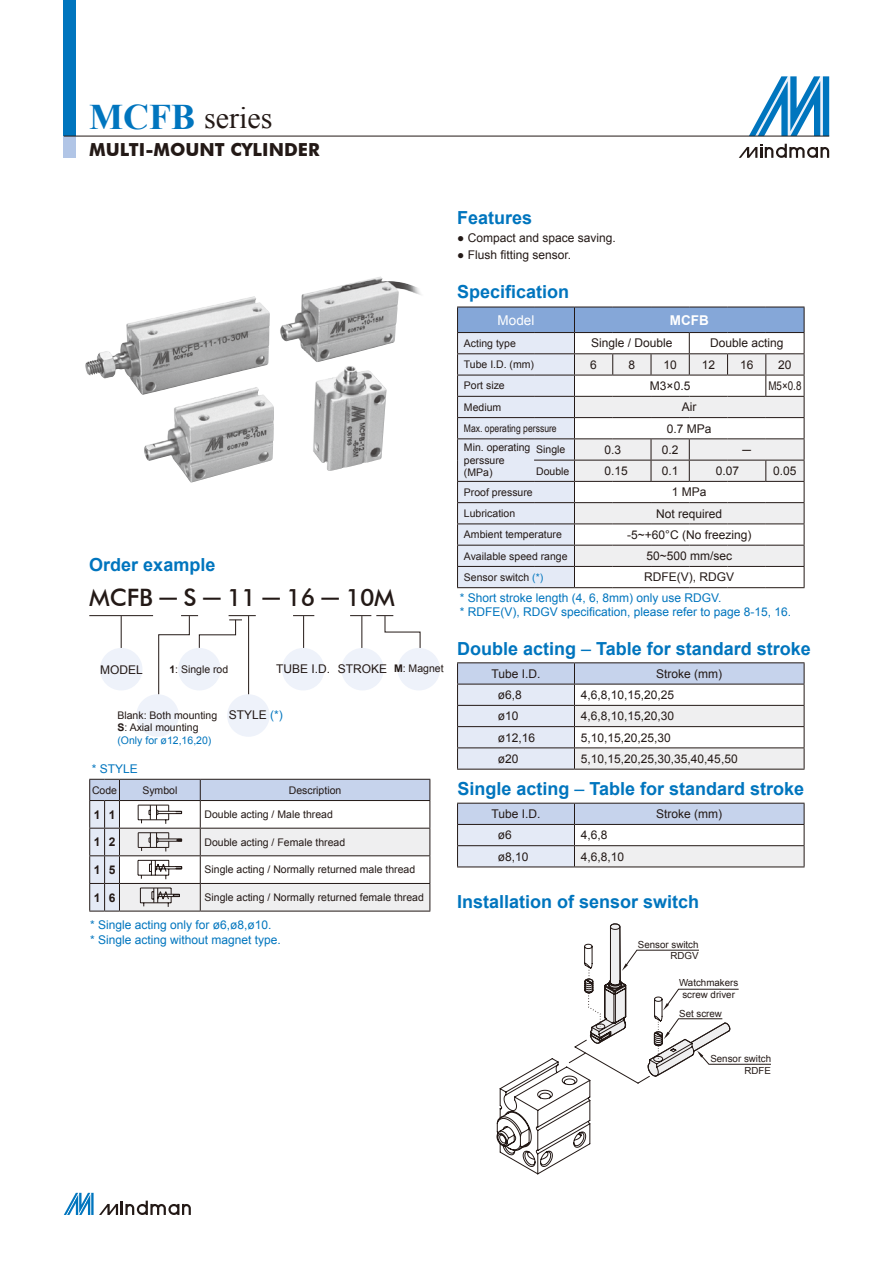
<style>
.page{position:relative;width:893px;height:1263px;background:#fff}
.page>*{position:absolute;margin:0;border:0;box-sizing:border-box;transform-origin:0 0}
.t1{font:30px "Times New Roman";color:#231916}
.t2{font:500 24px "Futura BT";letter-spacing:-.01em;color:#231916}
.t3{font:700 18px "Arial";color:#0075be}
.t4{font:700 18px "Futura BT";color:#231916}
.t5{font:13.5px "Arial";color:#fff}
.t6{font:700 13.5px "Arial";color:#fff}
.t7{font:12px "Arial";color:#231916}
.t8{font:12px "Arial";color:#0075be}
.t9{font:700 12px "Arial";color:#231916}
.t10{font:12px "Arial Narrow";color:#231916}
.t11{font:10.5px/12.6px "Arial";color:#231916}
.t12{font:10.5px "Arial Narrow";color:#231916}
.t13{font:10.5px "Arial";color:#0075be}
.t14{font:9.75px "Arial";color:#231916}
.s1{font-weight:700;font-size:36px;color:#0075be}
.s2{font-family:"Arial";font-weight:400}
.s3{color:#0075be}
.s4{font-weight:700}
.s5{font-weight:400}
</style>
<div class="page">
<svg style="left:749px;top:76px;width:80px;height:60px"></svg>
<svg style="left:739px;top:144px;width:90px;height:14px"></svg>
<div style="left:64px;top:0;width:12px;height:136px;background:#0075be"></div>
<div style="left:64px;top:136px;width:12px;height:21px;background:#b1c5e6"></div>
<hr style="left:64px;top:136px;width:765px;height:1px;background:#231916">
<svg style="left:64px;top:1193px;width:127px;height:22px"></svg>
<hr style="left:863px;top:0;width:1px;height:1263px;background:#595857">
<hr style="left:457px;top:662px;width:117px;height:1px;background:#231916">
<hr style="left:574px;top:662px;width:230px;height:1px;background:#231916">
<svg style="left:457px;top:663px;width:348px;height:204px"></svg>
<hr style="left:457px;top:866px;width:117px;height:1px;background:#231916">
<svg style="left:457px;top:307px;width:348px;height:281px"></svg>
<hr style="left:457px;top:587px;width:77px;height:1px;background:#231916">
<hr style="left:534px;top:587px;width:40px;height:1px;background:#231916">
<hr style="left:574px;top:587px;width:39px;height:1px;background:#231916">
<hr style="left:613px;top:587px;width:38px;height:1px;background:#231916">
<hr style="left:651px;top:587px;width:38px;height:1px;background:#231916">
<hr style="left:689px;top:587px;width:39px;height:1px;background:#231916">
<hr style="left:728px;top:587px;width:38px;height:1px;background:#231916">
<hr style="left:766px;top:587px;width:38px;height:1px;background:#231916">
<div style="left:100px;top:648px;width:42px;height:42px;background:#eef2fa;border-radius:50%"></div>
<hr style="left:89px;top:615px;width:64px;height:1px;background:#231916">
<hr style="left:121px;top:616px;width:1px;height:32px;background:#231916">
<hr style="left:303px;top:616px;width:1px;height:32px;background:#231916">
<svg style="left:293px;top:615px;width:21px;height:1px"></svg>
<div style="left:341px;top:648px;width:43px;height:42px;background:#eef2fa;border-radius:50%"></div>
<div style="left:282px;top:648px;width:42px;height:42px;background:#eef2fa;border-radius:50%"></div>
<div style="left:227px;top:694px;width:43px;height:43px;background:#eef2fa;border-radius:50%"></div>
<div style="left:136px;top:694px;width:43px;height:43px;background:#eef2fa;border-radius:50%"></div>
<svg style="left:89px;top:779px;width:341px;height:133px"></svg>
<div style="left:398px;top:648px;width:42px;height:42px;background:#eef2fa;border-radius:50%"></div>
<svg style="left:350px;top:615px;width:71px;height:33px"></svg>
<svg style="left:158px;top:615px;width:98px;height:80px"></svg>
<svg style="left:496px;top:923px;width:275px;height:252px"></svg>
<img style="left:85px;top:276px;width:336px;height:195px">
<p class="t1" style="left:89px;top:98px;width:185px"><span class="s1">MCFB</span> series</p>
<p class="t4" style="left:89px;top:139px;width:232px">MULTI-MOUNT CYLINDER</p>
<p class="t3" style="left:89px;top:553px;width:128px">Order example</p>
<p class="t2" style="left:89px;top:583px;width:307px">MCFB <span class="s2">─</span> S <span class="s2">─</span> 11 <span class="s2">─</span> 16 <span class="s2">─</span> 10M</p>
<p class="t7" style="left:100px;top:661px;width:44px">MODEL</p>
<p class="t7" style="left:276px;top:661px;width:56px">TUBE I.D.</p>
<p class="t7" style="left:338px;top:661px;width:51px">STROKE</p>
<p class="t7" style="left:229px;top:707px;width:56px">STYLE <span class="s3">(*)</span></p>
<p class="t11" style="left:394px;top:662px;width:51px"><span class="s4">M</span>: Magnet</p>
<p class="t11" style="left:169px;top:663px;width:60px"><span class="s4">1</span>: Single rod</p>
<p class="t11" style="left:117px;top:709px;width:101px">Blank: Both mounting</p>
<p class="t11" style="left:117px;top:721px;width:83px"><span class="s4">S</span>: Axial mounting</p>
<p class="t13" style="left:117px;top:733px;width:95px">(Only for ø12,16,20)</p>
<p class="t8" style="left:92px;top:761px;width:48px">* STYLE</p>
<p class="t11" style="left:92px;top:784px;width:27px">Code</p>
<p class="t11" style="left:142px;top:784px;width:37px">Symbol</p>
<p class="t11" style="left:289px;top:784px;width:54px">Description</p>
<p class="t9" style="left:94px;top:806px;width:8px">1</p>
<p class="t9" style="left:109px;top:806px;width:8px">1</p>
<p class="t11" style="left:205px;top:808px;width:130px">Double acting / Male thread</p>
<p class="t9" style="left:94px;top:834px;width:8px">1</p>
<p class="t9" style="left:109px;top:834px;width:8px">2</p>
<p class="t11" style="left:205px;top:836px;width:142px">Double acting / Female thread</p>
<p class="t9" style="left:94px;top:862px;width:8px">1</p>
<p class="t9" style="left:109px;top:862px;width:8px">5</p>
<p class="t11" style="left:205px;top:863px;width:212px">Single acting / Normally returned male thread</p>
<p class="t9" style="left:94px;top:889px;width:8px">1</p>
<p class="t9" style="left:109px;top:889px;width:8px">6</p>
<p class="t11" style="left:205px;top:891px;width:221px">Single acting / Normally returned female thread</p>
<p class="t8" style="left:90px;top:917px;width:183px">* Single acting only for ø6,ø8,ø10.</p>
<p class="t8" style="left:90px;top:931px;width:192px">* Single acting without magnet type.</p>
<p class="t3" style="left:457px;top:206px;width:77px">Features</p>
<p class="t7" style="left:457px;top:230px;width:160px">● Compact and space saving.</p>
<p class="t7" style="left:457px;top:247px;width:115px">● Flush fitting sensor.</p>
<p class="t3" style="left:457px;top:280px;width:114px">Specification</p>
<p class="t5" style="left:498px;top:311px;width:38px">Model</p>
<p class="t6" style="left:670px;top:311px;width:40px">MCFB</p>
<p class="t11" style="left:464px;top:337px;width:53px">Acting type</p>
<p class="t7" style="left:591px;top:335px;width:83px">Single / Double</p>
<p class="t7" style="left:710px;top:335px;width:75px">Double acting</p>
<p class="t11" style="left:464px;top:358px;width:72px">Tube I.D. (mm)</p>
<p class="t7" style="left:590px;top:357px;width:8px">6</p>
<p class="t7" style="left:629px;top:357px;width:8px">8</p>
<p class="t7" style="left:663px;top:357px;width:15px">10</p>
<p class="t7" style="left:702px;top:357px;width:15px">12</p>
<p class="t7" style="left:740px;top:357px;width:15px">16</p>
<p class="t7" style="left:778px;top:357px;width:15px">20</p>
<p class="t11" style="left:464px;top:380px;width:42px">Port size</p>
<p class="t7" style="left:650px;top:378px;width:42px">M3×0.5</p>
<p class="t10" style="left:768px;top:377px;width:35px">M5×0.8</p>
<p class="t11" style="left:464px;top:401px;width:39px">Medium</p>
<p class="t7" style="left:682px;top:399px;width:16px">Air</p>
<p class="t12" style="left:464px;top:421px;width:94px">Max. operating perssure</p>
<p class="t7" style="left:667px;top:420px;width:46px">0.7 MPa</p>
<p class="t11" style="left:464px;top:441px;width:68px">Min. operating perssure (MPa)</p>
<p class="t11" style="left:536px;top:443px;width:31px">Single</p>
<p class="t7" style="left:604px;top:442px;width:18px">0.3</p>
<p class="t7" style="left:662px;top:442px;width:18px">0.2</p>
<p class="t7" style="left:742px;top:442px;width:10px">─</p>
<p class="t11" style="left:536px;top:465px;width:35px">Double</p>
<p class="t7" style="left:604px;top:463px;width:25px">0.15</p>
<p class="t7" style="left:662px;top:463px;width:18px">0.1</p>
<p class="t7" style="left:716px;top:463px;width:25px">0.07</p>
<p class="t7" style="left:773px;top:463px;width:25px">0.05</p>
<p class="t11" style="left:464px;top:486px;width:70px">Proof pressure</p>
<p class="t7" style="left:672px;top:484px;width:36px">1 MPa</p>
<p class="t11" style="left:464px;top:507px;width:53px">Lubrication</p>
<p class="t7" style="left:656px;top:505px;width:68px">Not required</p>
<p class="t11" style="left:464px;top:528px;width:100px">Ambient temperature</p>
<p class="t7" style="left:627px;top:527px;width:126px">-5~+60°C (No freezing)</p>
<p class="t11" style="left:464px;top:550px;width:105px">Available speed range</p>
<p class="t7" style="left:646px;top:548px;width:87px">50~500 mm/sec</p>
<p class="t11" style="left:464px;top:571px;width:81px">Sensor switch <span class="s3">(*)</span></p>
<p class="t7" style="left:644px;top:569px;width:91px">RDFE(V), RDGV</p>
<p class="t8" style="left:460px;top:590px;width:263px">* Short stroke length (4, 6, 8mm) only use RDGV.</p>
<p class="t8" style="left:460px;top:604px;width:333px">* RDFE(V), RDGV specification, please refer to page 8-15, 16.</p>
<p class="t3" style="left:457px;top:637px;width:355px">Double acting <span class="s5">–</span> Table for standard stroke</p>
<p class="t7" style="left:492px;top:666px;width:50px">Tube I.D.</p>
<p class="t7" style="left:656px;top:666px;width:67px">Stroke (mm)</p>
<p class="t7" style="left:498px;top:687px;width:26px">ø6,8</p>
<p class="t7" style="left:581px;top:687px;width:95px">4,6,8,10,15,20,25</p>
<p class="t7" style="left:498px;top:708px;width:22px">ø10</p>
<p class="t7" style="left:581px;top:708px;width:95px">4,6,8,10,15,20,30</p>
<p class="t7" style="left:498px;top:729px;width:39px">ø12,16</p>
<p class="t7" style="left:581px;top:729px;width:92px">5,10,15,20,25,30</p>
<p class="t7" style="left:498px;top:751px;width:22px">ø20</p>
<p class="t7" style="left:581px;top:751px;width:158px">5,10,15,20,25,30,35,40,45,50</p>
<p class="t3" style="left:458px;top:776px;width:348px">Single acting <span class="s5">–</span> Table for standard stroke</p>
<p class="t7" style="left:492px;top:806px;width:50px">Tube I.D.</p>
<p class="t7" style="left:656px;top:806px;width:67px">Stroke (mm)</p>
<p class="t7" style="left:498px;top:827px;width:16px">ø6</p>
<p class="t7" style="left:581px;top:827px;width:28px">4,6,8</p>
<p class="t7" style="left:498px;top:848px;width:32px">ø8,10</p>
<p class="t7" style="left:581px;top:848px;width:45px">4,6,8,10</p>
<p class="t3" style="left:457px;top:890px;width:244px">Installation of sensor switch</p>
<p class="t14" style="left:638px;top:938px;width:62px">Sensor switch</p>
<p class="t14" style="left:670px;top:950px;width:30px">RDGV</p>
<p class="t14" style="left:679px;top:976px;width:61px">Watchmakers</p>
<p class="t14" style="left:682px;top:988px;width:54px">screw driver</p>
<p class="t14" style="left:679px;top:1007px;width:44px">Set screw</p>
<p class="t14" style="left:710px;top:1052px;width:62px">Sensor switch</p>
<p class="t14" style="left:744px;top:1064px;width:28px">RDFE</p>
</div>
